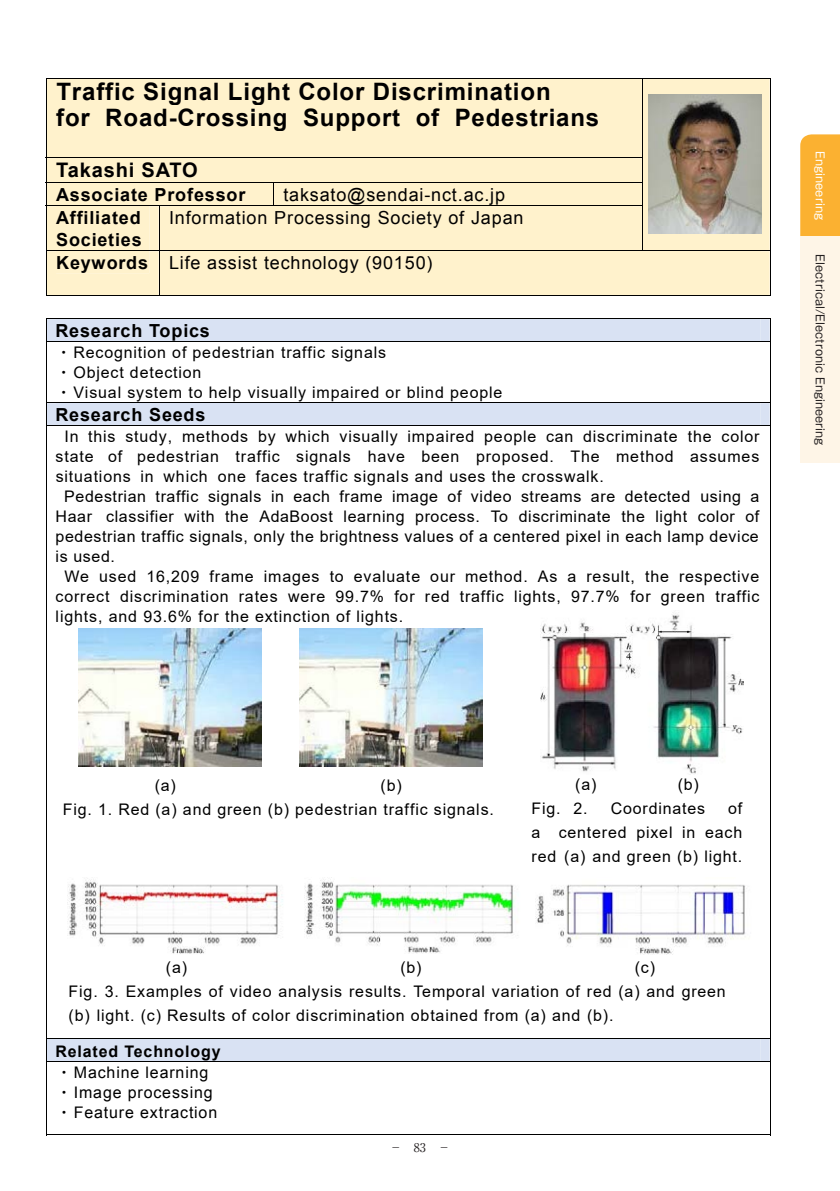
<style>
.page{position:relative;width:840px;height:1191px;background:#fff}
.page>*{position:absolute;margin:0;border:0;box-sizing:border-box;transform-origin:0 0}
.t1{font:700 24px/26.2px "Arial";letter-spacing:.035em;color:#000}
.t2{font:700 20px "Arial";letter-spacing:.04em;color:#000}
.t3{font:18px "Arial";letter-spacing:.045em;color:#000}
.t4{font:700 18px "Arial";letter-spacing:.045em;color:#000}
.t5{font:700 18px "Arial";letter-spacing:.045em;color:#000}
.t6{font:16px/24px "Arial";letter-spacing:.05em;color:#000}
.t7{font:16px/20.4px "Arial";letter-spacing:.055em;color:#000}
.t8{font:12px "Ryumin Pr 6";color:#231f20}
.t9{font:11.4px "Gothic MB101 Pr 6";color:#231f20}
.t10{font:11.4px "Gothic MB101 Pr 6";color:#fff}
.s1{font-style:inherit}
.s2{font-weight:700}
.s3{font-family:"MS Mincho"}
</style>
<div class="page">
<div style="left:46px;top:78px;width:724px;height:217px;background:#fff2cc"></div>
<hr style="left:46px;top:295px;width:724px;height:1px;background:#000">
<div style="left:46px;top:318px;width:724px;height:23px;background:#d9e2f3"></div>
<hr style="left:46px;top:341px;width:724px;height:1px;background:#000">
<hr style="left:46px;top:342px;width:1px;height:60px;background:#000">
<hr style="left:769px;top:342px;width:1px;height:60px;background:#000">
<hr style="left:46px;top:402px;width:724px;height:1px;background:#000">
<div style="left:46px;top:403px;width:724px;height:22px;background:#d9e2f3"></div>
<hr style="left:46px;top:425px;width:724px;height:1px;background:#000">
<hr style="left:46px;top:426px;width:1px;height:612px;background:#000">
<hr style="left:769px;top:426px;width:1px;height:612px;background:#000">
<hr style="left:46px;top:1038px;width:724px;height:1px;background:#000">
<div style="left:46px;top:1039px;width:724px;height:22px;background:#d9e2f3"></div>
<hr style="left:46px;top:1061px;width:724px;height:1px;background:#000">
<hr style="left:46px;top:1061px;width:1px;height:74px;background:#000">
<hr style="left:46px;top:1134px;width:723px;height:1px;background:#000">
<hr style="left:769px;top:1061px;width:1px;height:74px;background:#000">
<img style="left:540px;top:612px;width:203px;height:162px">
<img style="left:304px;top:877px;width:211px;height:76px">
<img style="left:67px;top:878px;width:216px;height:76px">
<img style="left:535px;top:884px;width:211px;height:70px">
<img style="left:299px;top:629px;width:183px;height:137px">
<img style="left:78px;top:629px;width:183px;height:137px">
<img style="left:648px;top:94px;width:112px;height:139px">
<div style="left:800px;top:134px;width:39px;height:102px;background:#fbb131"></div>
<div style="left:799px;top:236px;width:40px;height:227px;background:#fef5e7"></div>
<h1 class="t1" style="left:56px;top:79px;width:544px"><span class="s1">Traffic Signal</span> Light Color Discrimination<br>for Road-Crossing <span class="s1">Support of Pedestrians</span></h1>
<p class="t2" style="left:56px;top:157px;width:143px">Takashi SATO</p>
<p class="t4" style="left:56px;top:182px;width:191px">Associate Professor</p>
<p class="t3" style="left:283px;top:183px;width:223px">taksato@sendai-nct.ac.jp</p>
<p class="t4" style="left:56px;top:205px;width:86px">Affiliated</p>
<p class="t5" style="left:56px;top:227px;width:87px">Societies</p>
<p class="t3" style="left:169px;top:206px;width:356px">Information Processing Society of Japan</p>
<p class="t3" style="left:56px;top:251px;width:377px"><span class="s2">Keywords</span> Life assist technology (90150)</p>
<p class="t4" style="left:55px;top:318px;width:156px">Research Topics</p>
<p class="t6" style="left:56px;top:342px;width:448px;line-height:20px"><span class="s3">・</span>Recognition of pedestrian traffic signals<br><span class="s3">・</span>Object detection<br><span class="s3">・</span>Visual system to help visually impaired or blind people</p>
<p class="t4" style="left:55px;top:402px;width:151px">Research Seeds</p>
<p class="t6" style="left:64px;top:424px;width:696px">In this study, methods by which visually impaired people can discriminate the color</p>
<p class="t6" style="left:56px;top:444px;width:705px">state of pedestrian traffic signals have been proposed. The method assumes</p>
<p class="t6" style="left:56px;top:464px;width:549px">situations in which one faces traffic signals and uses the crosswalk.</p>
<p class="t6" style="left:64px;top:484px;width:696px">Pedestrian traffic signals in each frame image of video streams are detected using a</p>
<p class="t6" style="left:56px;top:504px;width:704px">Haar classifier with the AdaBoost learning process. To discriminate the light color of</p>
<p class="t6" style="left:56px;top:524px;width:704px">pedestrian traffic signals, only the brightness values of a centered pixel in each lamp device</p>
<p class="t6" style="left:56px;top:544px;width:61px">is used.</p>
<p class="t6" style="left:64px;top:564px;width:696px">We used 16,209 frame images to evaluate our method. As a result, the respective</p>
<p class="t6" style="left:56px;top:584px;width:705px">correct discrimination rates were 99.7% for red traffic lights, 97.7% for green traffic</p>
<p class="t6" style="left:56px;top:604px;width:349px">lights, and 93.6% for the extinction of lights.</p>
<p class="t10" style="left:829px;top:151px;width:70px;rotate:90deg">Engineering</p>
<p class="t9" style="left:829px;top:254px;width:193px;rotate:90deg">Electrical/Electronic Engineering</p>
<p class="t6" style="left:63px;top:773px;width:432px;text-indent:317px">(b)<br>Fig. 1. Red (a) and green (b) pedestrian traffic signals.</p>
<p class="t6" style="left:575px;top:772px;width:23px">(a)</p>
<p class="t6" style="left:677px;top:772px;width:23px">(b)</p>
<p class="t6" style="left:155px;top:773px;width:23px">(a)</p>
<p class="t6" style="left:531px;top:796px;width:212px;text-align:justify;text-indent:196px">of a centered pixel in each red (a) and green (b) light.</p>
<p class="t6" style="left:531px;top:796px;width:58px">Fig. 2.</p>
<p class="t6" style="left:610px;top:796px;width:96px">Coordinates</p>
<p class="t6" style="left:68px;top:955px;width:658px;text-indent:566px">(c)<br>Fig. 3. Examples of video analysis results. Temporal variation of red (a) and green (b) light. (c) Results of color discrimination obtained from (a) and (b).</p>
<p class="t6" style="left:166px;top:955px;width:23px">(a)</p>
<p class="t6" style="left:400px;top:955px;width:23px">(b)</p>
<p class="t7" style="left:55px;top:1041px;width:167px"><span class="s2">Related Technology</span><span class="s3">・</span>Machine learning<span class="s3">・</span>Image processing<span class="s3">・</span>Feature extraction</p>
<p class="t8" style="left:389px;top:1137px;width:62px">－　83　－</p>
</div>
